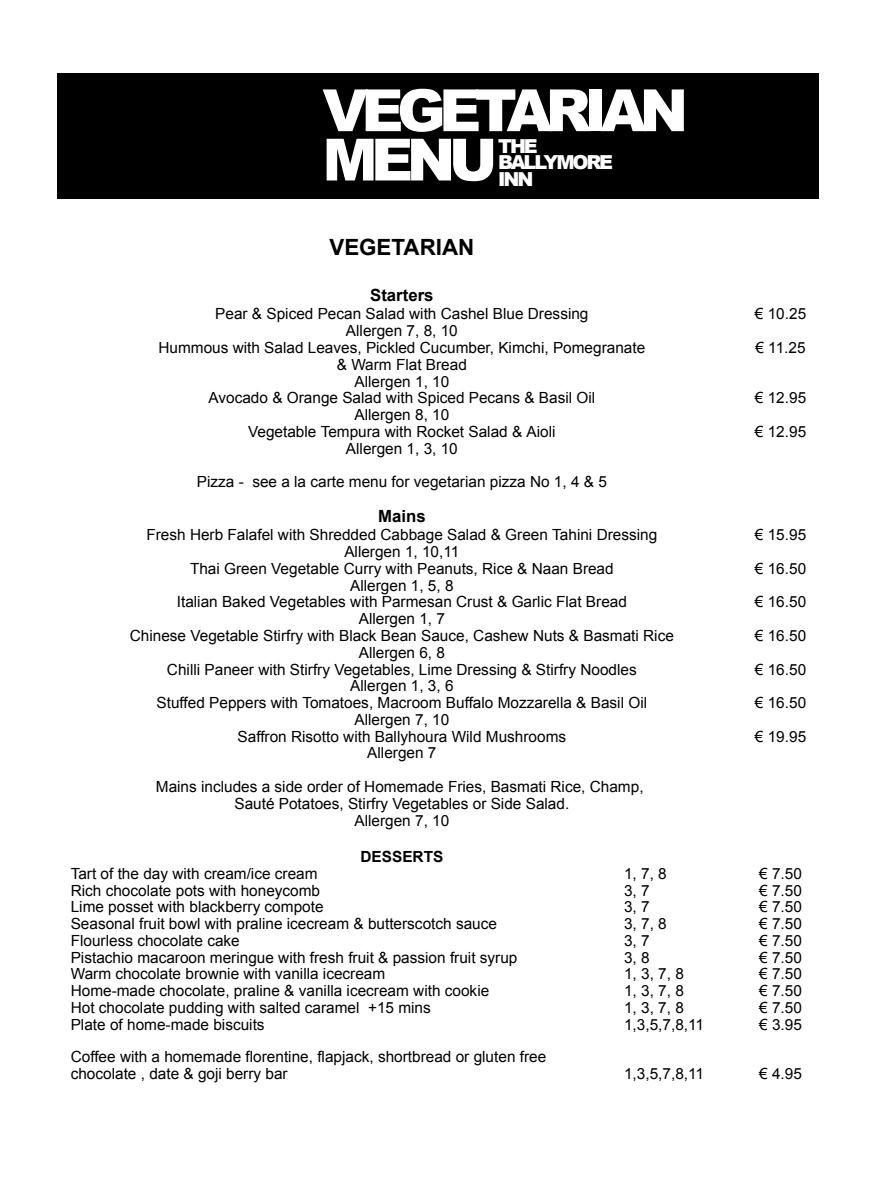
<style>
.page{position:relative;width:893px;height:1191px;background:#fff}
.page>*{position:absolute;margin:0;border:0;box-sizing:border-box;transform-origin:0 0}
.t1{font:900 58.2px/49.3px "Arial";letter-spacing:-.11em;color:#fff}
.t2{font:700 22.35px "Arial";color:#000}
.t3{font:900 19.2px/16.5px "Arial";letter-spacing:-.11em;color:#fff}
.t4{font:700 16.8px "Arial";color:#000}
.t5{font:15.3px/16.8px "Arial";color:#000;text-align:center}
.t6{font:700 15.3px "Arial";color:#000}
</style>
<div class="page">
<div style="left:57px;top:73px;width:762px;height:126px;background:#000"></div>
<h1 class="t1" style="left:322px;top:84px;width:367px">VEGETARIAN<br>MENU</h1>
<p class="t3" style="left:498px;top:137px;width:116px">THE<br>BALLYMORE<br>INN</p>
<h2 class="t2" style="left:329px;top:232px;width:146px">VEGETARIAN</h2>
<p class="t4" style="left:370px;top:284px;width:65px">Starters</p>
<p class="t5" style="left:215px;top:306px;width:375px">Pear &amp; Spiced Pecan Salad with Cashel Blue Dressing</p>
<p class="t5" style="left:755px;top:306px;width:53px">€ 10.25</p>
<p class="t5" style="left:158px;top:322px;width:488px">Allergen 7, 8, 10<br>Hummous with Salad Leaves, Pickled Cucumber, Kimchi, Pomegranate</p>
<p class="t5" style="left:755px;top:339px;width:52px">€ 11.25</p>
<p class="t5" style="left:209px;top:356px;width:388px">&amp; Warm Flat Bread<br>Allergen 1, 10<br>Avocado &amp; Orange Salad with Spiced Pecans &amp; Basil Oil</p>
<p class="t5" style="left:248px;top:406px;width:309px">Allergen 8, 10<br>Vegetable Tempura with Rocket Salad &amp; Aioli</p>
<p class="t5" style="left:755px;top:390px;width:53px">€ 12.95</p>
<p class="t5" style="left:755px;top:423px;width:53px">€ 12.95</p>
<p class="t5" style="left:197px;top:432px;width:412px;line-height:33.6px">Allergen 1, 3, 10<br>Pizza - see a la carte menu for vegetarian pizza No 1, 4 &amp; 5</p>
<p class="t4" style="left:378px;top:505px;width:49px">Mains</p>
<p class="t5" style="left:146px;top:527px;width:512px">Fresh Herb Falafel with Shredded Cabbage Salad &amp; Green Tahini Dressing</p>
<p class="t5" style="left:755px;top:527px;width:53px">€ 15.95</p>
<p class="t5" style="left:190px;top:543px;width:425px">Allergen 1, 10,11<br>Thai Green Vegetable Curry with Peanuts, Rice &amp; Naan Bread</p>
<p class="t5" style="left:755px;top:560px;width:53px">€ 16.50</p>
<p class="t5" style="left:177px;top:577px;width:452px">Allergen 1, 5, 8<br>Italian Baked Vegetables with Parmesan Crust &amp; Garlic Flat Bread</p>
<p class="t5" style="left:130px;top:610px;width:546px">Allergen 1, 7<br>Chinese Vegetable Stirfry with Black Bean Sauce, Cashew Nuts &amp; Basmati Rice</p>
<p class="t5" style="left:167px;top:644px;width:471px">Allergen 6, 8<br>Chilli Paneer with Stirfry Vegetables, Lime Dressing &amp; Stirfry Noodles</p>
<p class="t5" style="left:157px;top:678px;width:492px">Allergen 1, 3, 6<br>Stuffed Peppers with Tomatoes, Macroom Buffalo Mozzarella &amp; Basil Oil</p>
<p class="t5" style="left:238px;top:711px;width:330px">Allergen 7, 10<br>Saffron Risotto with Ballyhoura Wild Mushrooms</p>
<p class="t5" style="left:755px;top:594px;width:53px">€ 16.50</p>
<p class="t5" style="left:755px;top:627px;width:53px">€ 16.50</p>
<p class="t5" style="left:755px;top:661px;width:53px">€ 16.50</p>
<p class="t5" style="left:755px;top:694px;width:53px">€ 16.50</p>
<p class="t5" style="left:755px;top:728px;width:53px">€ 19.95</p>
<p class="t5" style="left:156px;top:736px;width:489px;line-height:33.6px">Allergen 7<br>Mains includes a side order of Homemade Fries, Basmati Rice, Champ,</p>
<p class="t5" style="left:234px;top:795px;width:336px">Sauté Potatoes, Stirfry Vegetables or Side Salad.<br>Allergen 7, 10</p>
<p class="t6" style="left:360px;top:846px;width:84px">DESSERTS</p>
<p class="t5" style="left:71px;top:865px;width:248px">Tart of the day with cream/ice cream</p>
<p class="t5" style="left:624px;top:865px;width:44px">1, 7, 8</p>
<p class="t5" style="left:759px;top:865px;width:44px">€ 7.50</p>
<p class="t5" style="left:71px;top:882px;width:251px">Rich chocolate pots with honeycomb</p>
<p class="t5" style="left:624px;top:882px;width:27px">3, 7</p>
<p class="t5" style="left:759px;top:882px;width:44px">€ 7.50</p>
<p class="t5" style="left:71px;top:898px;width:254px">Lime posset with blackberry compote</p>
<p class="t5" style="left:624px;top:898px;width:27px">3, 7</p>
<p class="t5" style="left:759px;top:898px;width:44px">€ 7.50</p>
<p class="t5" style="left:71px;top:915px;width:428px">Seasonal fruit bowl with praline icecream &amp; butterscotch sauce</p>
<p class="t5" style="left:624px;top:915px;width:44px">3, 7, 8</p>
<p class="t5" style="left:759px;top:915px;width:44px">€ 7.50</p>
<p class="t5" style="left:71px;top:932px;width:171px">Flourless chocolate cake</p>
<p class="t5" style="left:624px;top:932px;width:27px">3, 7</p>
<p class="t5" style="left:759px;top:932px;width:44px">€ 7.50</p>
<p class="t5" style="left:71px;top:949px;width:448px">Pistachio macaroon meringue with fresh fruit &amp; passion fruit syrup</p>
<p class="t5" style="left:624px;top:949px;width:27px">3, 8</p>
<p class="t5" style="left:759px;top:949px;width:44px">€ 7.50</p>
<p class="t5" style="left:71px;top:965px;width:316px">Warm chocolate brownie with vanilla icecream</p>
<p class="t5" style="left:624px;top:965px;width:61px">1, 3, 7, 8</p>
<p class="t5" style="left:759px;top:965px;width:44px">€ 7.50</p>
<p class="t5" style="left:71px;top:982px;width:420px">Home-made chocolate, praline &amp; vanilla icecream with cookie</p>
<p class="t5" style="left:624px;top:982px;width:61px">1, 3, 7, 8</p>
<p class="t5" style="left:759px;top:982px;width:44px">€ 7.50</p>
<p class="t5" style="left:71px;top:999px;width:362px">Hot chocolate pudding with salted caramel +15 mins</p>
<p class="t5" style="left:624px;top:999px;width:61px">1, 3, 7, 8</p>
<p class="t5" style="left:759px;top:999px;width:44px">€ 7.50</p>
<p class="t5" style="left:71px;top:1016px;width:195px">Plate of home-made biscuits</p>
<p class="t5" style="left:624px;top:1016px;width:82px">1,3,5,7,8,11</p>
<p class="t5" style="left:759px;top:1016px;width:44px">€ 3.95</p>
<p class="t5" style="left:71px;top:1048px;width:477px;text-align:left">Coffee with a homemade florentine, flapjack, shortbread or gluten free chocolate , date &amp; goji berry bar</p>
<p class="t5" style="left:624px;top:1065px;width:82px">1,3,5,7,8,11</p>
<p class="t5" style="left:759px;top:1065px;width:44px">€ 4.95</p>
</div>
